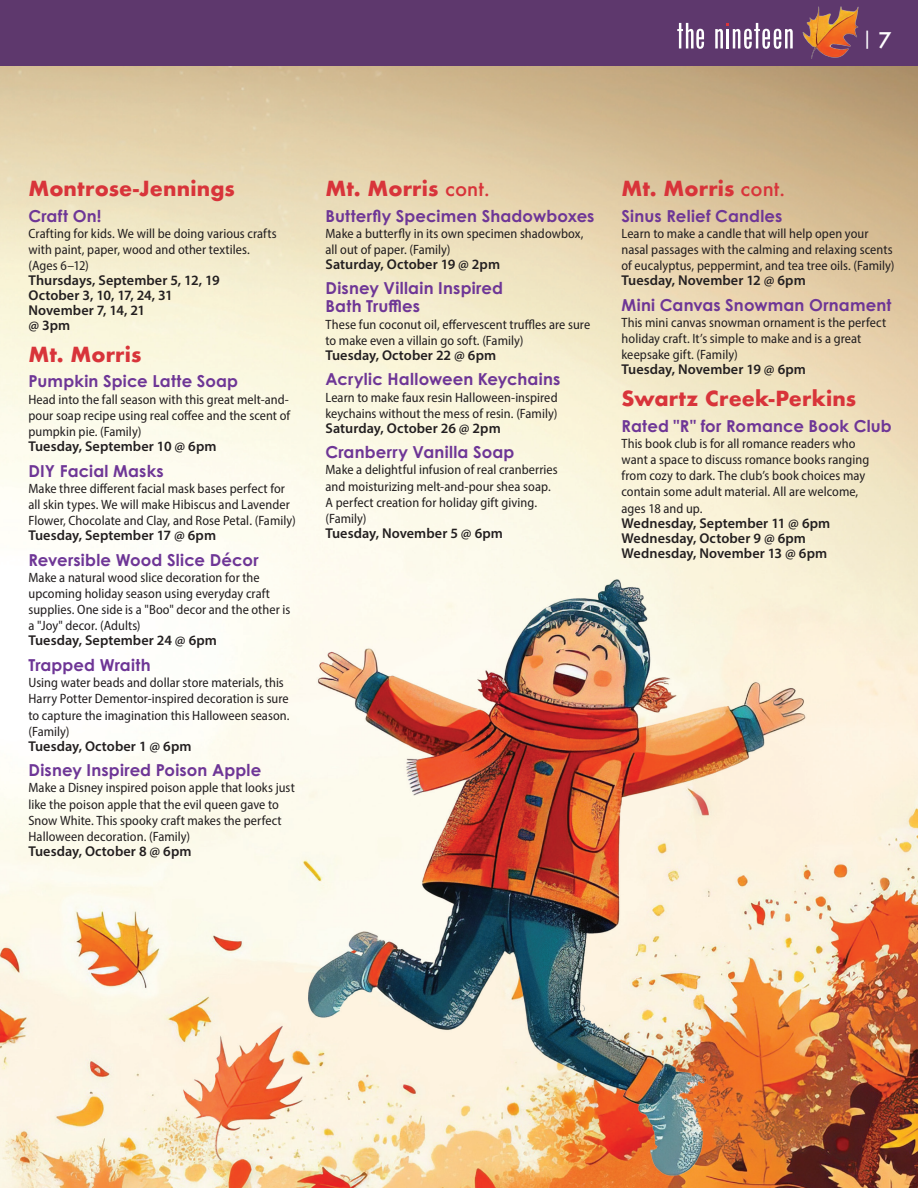
<style>
.page{position:relative;width:918px;height:1188px;background:#fff}
.page>*{position:absolute;margin:0;border:0;box-sizing:border-box;transform-origin:0 0}
.t1{font:700 20.25px "Futura";letter-spacing:.005em;color:#d8343a}
.t2{font:700 19.5px "Century Gothic Pro";color:#fff}
.t3{font:700 16.5px "Century Gothic Pro";letter-spacing:.01em;color:#6e3696}
.t4{font:600 14.25px "Myriad Pro";letter-spacing:.005em;color:#231f20}
.t5{font:semi-condensed 13.5px/16.2px "Myriad Pro";letter-spacing:.005em;color:#231f20}
.s1{font-family:"Futura";font-weight:500;font-size:21px}
.s2{font-weight:500}
</style>
<div class="page">
<img style="left:0;top:66px;width:918px;height:1122px">
<div style="left:0;top:0;width:918px;height:66px;background:#5e386d"></div>
<svg style="left:677px;top:23px;width:27px;height:26px"></svg>
<svg style="left:715px;top:23px;width:78px;height:26px"></svg>
<img style="left:802px;top:6px;width:57px;height:53px">
<p class="t2" style="left:861px;top:26px;width:32px">| <span class="s1">7</span></p>
<p class="t1" style="left:28px;top:174px;width:208px">Montrose-Jennings</p>
<p class="t3" style="left:28px;top:205px;width:75px">Craft On!</p>
<p class="t5" style="left:28px;top:225px;width:250px">Crafting for kids. We will be doing various crafts with paint, paper, wood and other textiles.</p>
<p class="t5" style="left:28px;top:257px;width:62px">(Ages 6–12)</p>
<p class="t4" style="left:28px;top:271px;width:193px">Thursdays, September 5, 12, 19</p>
<p class="t4" style="left:28px;top:286px;width:146px">October 3, 10, 17, 24, 31</p>
<p class="t4" style="left:28px;top:301px;width:118px">November 7, 14, 21</p>
<p class="t4" style="left:28px;top:316px;width:43px">@ 3pm</p>
<p class="t1" style="left:28px;top:340px;width:114px">Mt. Morris</p>
<p class="t3" style="left:28px;top:371px;width:211px">Pumpkin Spice Latte Soap</p>
<p class="t5" style="left:28px;top:391px;width:263px;text-align:justify">Head into the fall season with this great melt-and&shy;pour soap recipe using real coffee and the scent of pumpkin pie. (Family)</p>
<p class="t4" style="left:28px;top:437px;width:190px">Tuesday, September 10 @ 6pm</p>
<p class="t3" style="left:28px;top:460px;width:137px">DIY Facial Masks</p>
<p class="t5" style="left:28px;top:480px;width:269px">Make three different facial mask bases perfect for all skin types. We will make Hibiscus and Lavender<br>Flower, Chocolate and Clay, and Rose Petal. (Family)</p>
<p class="t4" style="left:28px;top:526px;width:189px">Tuesday, September 17 @ 6pm</p>
<p class="t3" style="left:28px;top:549px;width:232px">Reversible Wood Slice Décor</p>
<p class="t5" style="left:28px;top:569px;width:263px">Make a natural wood slice decoration for the upcoming holiday season using everyday craft supplies. One side is a "Boo" decor and the other is a "Joy" decor. (Adults)</p>
<p class="t4" style="left:28px;top:632px;width:190px">Tuesday, September 24 @ 6pm</p>
<p class="t3" style="left:28px;top:655px;width:124px">Trapped Wraith</p>
<p class="t5" style="left:28px;top:674px;width:263px">Using water beads and dollar store materials, this Harry Potter Dementor-inspired decoration is sure to capture the imagination this Halloween season. (Family)</p>
<p class="t4" style="left:28px;top:737px;width:165px">Tuesday, October 1 @ 6pm</p>
<p class="t3" style="left:28px;top:760px;width:234px">Disney Inspired Poison Apple</p>
<p class="t5" style="left:28px;top:780px;width:268px">Make a Disney inspired poison apple that looks just like the poison apple that the evil queen gave to Snow White. This spooky craft makes the perfect Halloween decoration. (Family)</p>
<p class="t4" style="left:28px;top:842px;width:165px">Tuesday, October 8 @ 6pm</p>
<p class="t1" style="left:326px;top:174px;width:166px">Mt. Morris <span class="s2">cont.</span></p>
<p class="t3" style="left:326px;top:205px;width:271px">Butterfly Specimen Shadowboxes</p>
<p class="t5" style="left:326px;top:225px;width:260px">Make a butterfly in its own specimen shadowbox, all out of paper. (Family)</p>
<p class="t4" style="left:326px;top:255px;width:176px">Saturday, October 19 @ 2pm</p>
<p class="t3" style="left:326px;top:278px;width:179px">Disney Villain Inspired</p>
<p class="t3" style="left:326px;top:296px;width:96px">Bath Truffles</p>
<p class="t5" style="left:326px;top:316px;width:266px">These fun coconut oil, effervescent truffles are sure to make even a villain go soft. (Family)</p>
<p class="t4" style="left:326px;top:346px;width:172px">Tuesday, October 22 @ 6pm</p>
<p class="t3" style="left:326px;top:369px;width:236px">Acrylic Halloween Keychains</p>
<p class="t5" style="left:326px;top:389px;width:234px">Learn to make faux resin Halloween-inspired keychains without the mess of resin. (Family)</p>
<p class="t4" style="left:326px;top:419px;width:177px">Saturday, October 26 @ 2pm</p>
<p class="t3" style="left:326px;top:442px;width:190px">Cranberry Vanilla Soap</p>
<p class="t5" style="left:326px;top:462px;width:234px">Make a delightful infusion of real cranberries</p>
<p class="t5" style="left:326px;top:478px;width:227px">and moisturizing melt-and-pour shea soap.</p>
<p class="t5" style="left:326px;top:494px;width:213px">A perfect creation for holiday gift giving.</p>
<p class="t5" style="left:326px;top:510px;width:43px">(Family)</p>
<p class="t4" style="left:326px;top:524px;width:179px">Tuesday, November 5 @ 6pm</p>
<p class="t1" style="left:622px;top:174px;width:165px">Mt. Morris <span class="s2">cont.</span></p>
<p class="t3" style="left:622px;top:205px;width:162px">Sinus Relief Candles</p>
<p class="t5" style="left:622px;top:225px;width:275px">Learn to make a candle that will help open your nasal passages with the calming and relaxing scents of eucalyptus, peppermint, and tea tree oils. (Family)</p>
<p class="t4" style="left:622px;top:271px;width:186px">Tuesday, November 12 @ 6pm</p>
<p class="t3" style="left:622px;top:294px;width:272px">Mini Canvas Snowman Ornament</p>
<p class="t5" style="left:622px;top:314px;width:266px">This mini canvas snowman ornament is the perfect holiday craft. It’s simple to make and is a great keepsake gift. (Family)</p>
<p class="t4" style="left:622px;top:360px;width:186px">Tuesday, November 19 @ 6pm</p>
<p class="t1" style="left:622px;top:384px;width:236px">Swartz Creek-Perkins</p>
<p class="t3" style="left:622px;top:415px;width:272px">Rated "R" for Romance Book Club</p>
<p class="t5" style="left:622px;top:435px;width:235px">This book club is for all romance readers who</p>
<p class="t5" style="left:622px;top:451px;width:249px">want a space to discuss romance books ranging from cozy to dark. The club’s book choices may contain some adult material. All are welcome,</p>
<p class="t5" style="left:622px;top:500px;width:83px">ages 18 and up.</p>
<p class="t4" style="left:622px;top:514px;width:210px">Wednesday, September 11 @ 6pm</p>
<p class="t4" style="left:622px;top:529px;width:186px">Wednesday, October 9 @ 6pm</p>
<p class="t4" style="left:622px;top:544px;width:207px">Wednesday, November 13 @ 6pm</p>
</div>
